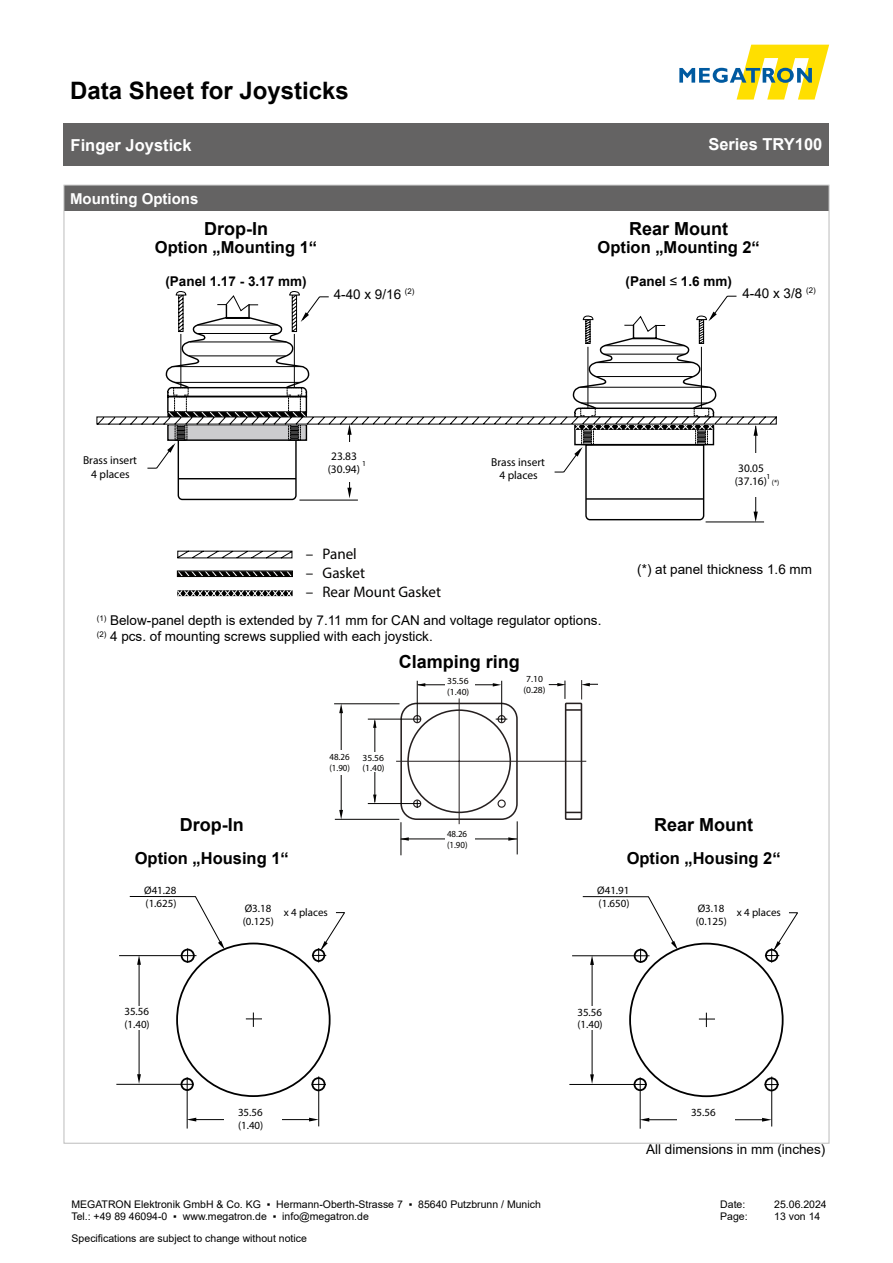
<style>
.page{position:relative;width:893px;height:1263px;background:#fff}
.page>*{position:absolute;margin:0;border:0;box-sizing:border-box;transform-origin:0 0}
.t1{font:700 24px "Arial";color:#000}
.t2{font:700 18px "Arial";color:#000}
.t3{font:700 16.5px "Arial";color:#000}
.t4{font:700 16.5px "Arial";color:#fff}
.t5{font:500 15.3px "Futura BT";color:#030200}
.t6{font:700 15px "Arial";color:#fff}
.t7{font:13.5px "Arial";color:#000}
.t8{font:700 13.5px "Arial";color:#000}
.t9{font:500 11.55px/13.4px "Futura BT";color:#000;text-align:center}
.t10{font:500 10.95px/12.8px "Futura BT";color:#000}
.t11{font:10.5px/12.6px "Arial";color:#000}
.t12{font:500 9.3px/10.8px "Futura BT";color:#030200}
.t13{font:500 9.3px/10.8px "Futura BT";color:#030200;scale:.96 1}
.t14{font:500 7.65px "Futura BT";color:#000}
.s1{font-weight:400}
</style>
<div class="page">
<svg style="left:679px;top:45px;width:150px;height:55px"></svg>
<div style="left:64px;top:123px;width:765px;height:43px;background:#646363"></div>
<div style="left:64px;top:185px;width:765px;height:26px;background:#646363"></div>
<hr style="left:706px;top:522px;width:58px;height:1px;background:#000">
<svg style="left:96px;top:291px;width:681px;height:231px"></svg>
<div style="left:741px;top:453px;width:25px;height:43px;background:#fff"></div>
<div style="left:335px;top:442px;width:26px;height:39px;background:#fff"></div>
<svg style="left:177px;top:570px;width:116px;height:8px"></svg>
<div style="left:177px;top:571px;width:116px;height:6px;border:1px solid #030200"></div>
<svg style="left:177px;top:590px;width:116px;height:7px"></svg>
<svg style="left:177px;top:550px;width:116px;height:9px"></svg>
<hr style="left:195px;top:1119px;width:117px;height:1px;background:#000">
<hr style="left:187px;top:1077px;width:1px;height:51px;background:#000">
<hr style="left:318px;top:1076px;width:1px;height:50px;background:#000">
<svg style="left:309px;top:1118px;width:10px;height:3px"></svg>
<svg style="left:187px;top:1118px;width:9px;height:3px"></svg>
<div style="left:225px;top:1108px;width:57px;height:23px;background:#fff"></div>
<hr style="left:119px;top:955px;width:77px;height:1px;background:#000">
<hr style="left:116px;top:1084px;width:78px;height:1px;background:#000">
<svg style="left:129px;top:896px;width:216px;height:202px"></svg>
<div style="left:112px;top:1006px;width:56px;height:24px;background:#fff"></div>
<hr style="left:648px;top:1119px;width:117px;height:1px;background:#000">
<hr style="left:640px;top:1077px;width:1px;height:52px;background:#000">
<hr style="left:771px;top:1076px;width:1px;height:50px;background:#000">
<svg style="left:762px;top:1118px;width:10px;height:4px"></svg>
<svg style="left:640px;top:1118px;width:9px;height:4px"></svg>
<div style="left:678px;top:1108px;width:57px;height:23px;background:#fff"></div>
<hr style="left:572px;top:955px;width:77px;height:1px;background:#000">
<hr style="left:569px;top:1084px;width:78px;height:1px;background:#000">
<svg style="left:582px;top:896px;width:216px;height:202px"></svg>
<div style="left:565px;top:1006px;width:56px;height:24px;background:#fff"></div>
<hr style="left:459px;top:698px;width:1px;height:126px;background:#262020">
<hr style="left:396px;top:761px;width:190px;height:1px;background:#262020">
<hr style="left:375px;top:720px;width:1px;height:82px;background:#030200">
<hr style="left:335px;top:819px;width:64px;height:1px;background:#030200">
<hr style="left:401px;top:839px;width:116px;height:1px;background:#030200">
<hr style="left:334px;top:703px;width:66px;height:1px;background:#030200">
<hr style="left:368px;top:719px;width:53px;height:1px;background:#030200">
<hr style="left:368px;top:803px;width:53px;height:1px;background:#030200">
<svg style="left:373px;top:719px;width:3px;height:9px"></svg>
<svg style="left:373px;top:794px;width:3px;height:9px"></svg>
<div style="left:367px;top:752px;width:15px;height:19px;background:#fff"></div>
<svg style="left:400px;top:837px;width:9px;height:4px"></svg>
<svg style="left:508px;top:837px;width:9px;height:4px"></svg>
<hr style="left:341px;top:712px;width:1px;height:102px;background:#030200">
<svg style="left:339px;top:704px;width:4px;height:9px"></svg>
<svg style="left:339px;top:810px;width:4px;height:9px"></svg>
<div style="left:334px;top:751px;width:15px;height:24px;background:#fff"></div>
<div style="left:445px;top:834px;width:30px;height:8px;background:#fff"></div>
<svg style="left:400px;top:680px;width:198px;height:141px"></svg>
<hr style="left:401px;top:822px;width:1px;height:33px;background:#030200">
<hr style="left:517px;top:821px;width:1px;height:33px;background:#030200">
<h1 class="t1" style="left:70px;top:73px;width:280px">Data Sheet for Joysticks</h1>
<h3 class="t4" style="left:71px;top:133px;width:123px">Finger Joystick</h3>
<h3 class="t4" style="left:708px;top:133px;width:116px">Series TRY100</h3>
<p class="t6" style="left:70px;top:188px;width:130px">Mounting Options</p>
<p class="t2" style="left:204px;top:216px;width:65px">Drop-In</p>
<p class="t3" style="left:155px;top:236px;width:164px">Option „Mounting 1“</p>
<p class="t8" style="left:165px;top:272px;width:143px">(Panel 1.17 - 3.17 mm)</p>
<p class="t2" style="left:629px;top:216px;width:100px">Rear Mount</p>
<p class="t3" style="left:598px;top:236px;width:164px">Option „Mounting 2“</p>
<p class="t8" style="left:625px;top:272px;width:108px">(Panel <span class="s1">≤</span> 1.6 mm)</p>
<p class="t7" style="left:334px;top:285px;width:82px">4-40 x 9/16 <sup>(2)</sup></p>
<p class="t7" style="left:742px;top:284px;width:75px">4-40 x 3/8 <sup>(2)</sup></p>
<p class="t9" style="left:328px;top:449px;width:34px">23.83 (30.94)</p>
<p class="t9" style="left:83px;top:453px;width:55px">Brass insert<br>4 places</p>
<p class="t9" style="left:735px;top:461px;width:34px">30.05 (37.16)</p>
<p class="t9" style="left:491px;top:455px;width:55px">Brass insert<br>4 places</p>
<p class="t14" style="left:362px;top:459px;width:5px">1</p>
<p class="t14" style="left:767px;top:472px;width:5px">1</p>
<p class="t14" style="left:772px;top:478px;width:9px">(*)</p>
<p class="t5" style="left:306px;top:544px;width:52px">– Panel</p>
<p class="t5" style="left:306px;top:563px;width:61px">– Gasket</p>
<p class="t5" style="left:306px;top:582px;width:137px">– Rear Mount Gasket</p>
<p class="t7" style="left:97px;top:611px;width:506px"><sup>(1)</sup> Below-panel depth is extended by 7.11 mm for CAN and voltage regulator options.</p>
<p class="t7" style="left:97px;top:627px;width:337px"><sup>(2)</sup> 4 pcs. of mounting screws supplied with each joystick.</p>
<p class="t2" style="left:399px;top:649px;width:123px">Clamping ring</p>
<p class="t2" style="left:180px;top:812px;width:65px">Drop-In</p>
<p class="t3" style="left:135px;top:846px;width:156px">Option „Housing 1“</p>
<p class="t13" style="left:329px;top:752px;width:23px">48.26 (1.90)</p>
<p class="t12" style="left:362px;top:752px;width:24px">35.56 (1.40)</p>
<p class="t12" style="left:447px;top:675px;width:24px">35.56 (1.40)</p>
<p class="t13" style="left:447px;top:828px;width:23px">48.26 (1.90)</p>
<p class="t12" style="left:523px;top:674px;width:24px;text-align:center">7.10 (0.28)</p>
<p class="t7" style="left:637px;top:560px;width:176px">(*) at panel thickness 1.6 mm</p>
<p class="t2" style="left:654px;top:812px;width:100px">Rear Mount</p>
<p class="t3" style="left:627px;top:846px;width:156px">Option „Housing 2“</p>
<p class="t10" style="left:144px;top:884px;width:34px">Ø41.28 (1.625)</p>
<p class="t10" style="left:124px;top:1005px;width:27px">35.56 (1.40)</p>
<p class="t10" style="left:243px;top:902px;width:32px">Ø3.18 (0.125)</p>
<p class="t10" style="left:284px;top:906px;width:46px">x 4 places</p>
<p class="t10" style="left:238px;top:1106px;width:27px">35.56 (1.40)</p>
<p class="t10" style="left:597px;top:884px;width:34px">Ø41.91 (1.650)</p>
<p class="t10" style="left:696px;top:902px;width:32px">Ø3.18 (0.125)</p>
<p class="t10" style="left:737px;top:906px;width:46px">x 4 places</p>
<p class="t10" style="left:577px;top:1005px;width:27px">35.56 (1.40)</p>
<p class="t10" style="left:691px;top:1106px;width:26px">35.56</p>
<p class="t7" style="left:646px;top:1140px;width:181px">All dimensions in mm (inches)</p>
<p class="t11" style="left:71px;top:1198px;width:471px">MEGATRON Elektronik GmbH &amp; Co. KG ▪ Hermann-Oberth-Strasse 7 ▪ 85640 Putzbrunn / Munich<br>Tel.: +49 89 46094-0 ▪ www.megatron.de ▪ info@megatron.de</p>
<p class="t11" style="left:720px;top:1198px;width:27px">Date:</p>
<p class="t11" style="left:774px;top:1198px;width:54px">25.06.2024</p>
<p class="t11" style="left:720px;top:1210px;width:29px">Page:</p>
<p class="t11" style="left:774px;top:1210px;width:48px">13 von 14</p>
<p class="t11" style="left:72px;top:1232px;width:237px">Specifications are subject to change without notice</p>
</div>
